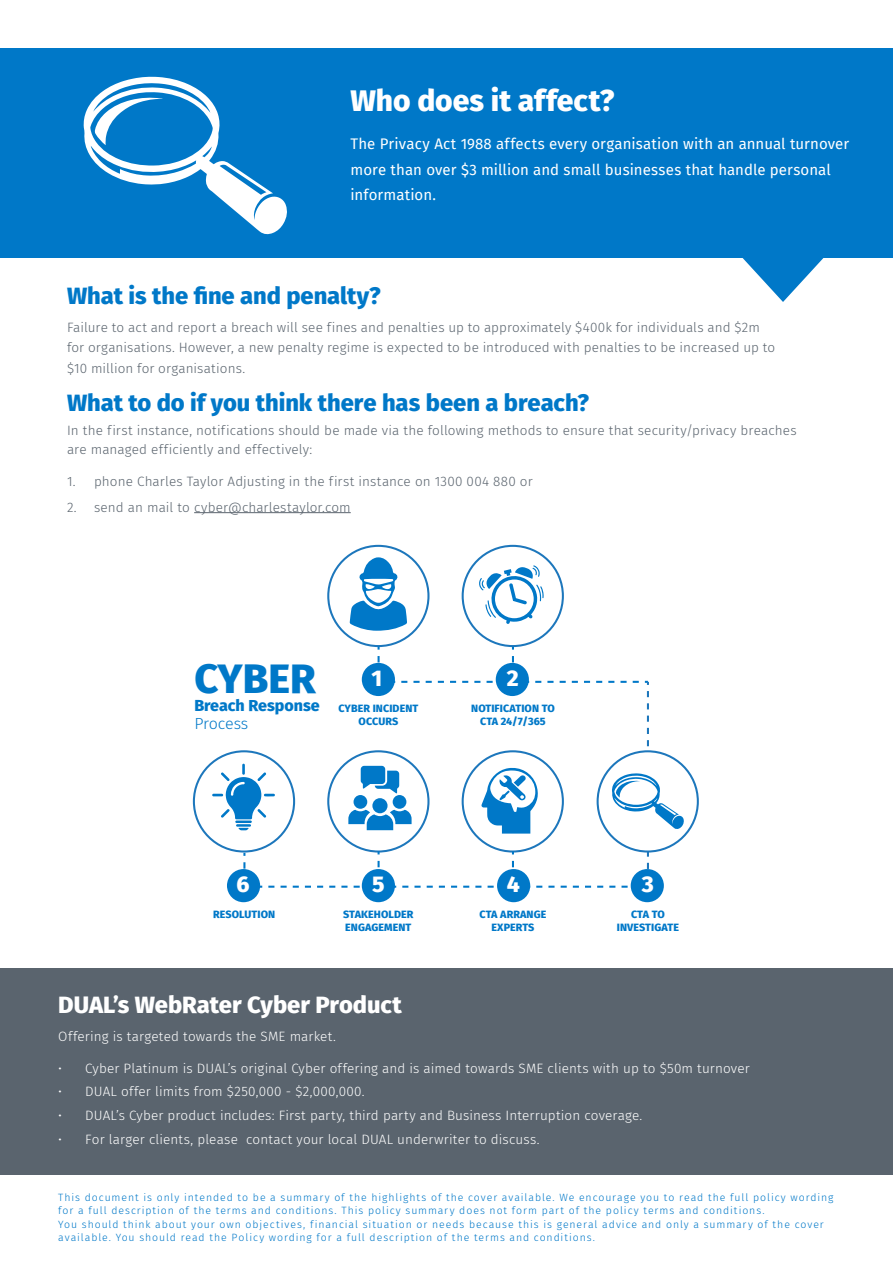
<style>
.page{position:relative;width:893px;height:1263px;background:#fff}
.page>*{position:absolute;margin:0;border:0;box-sizing:border-box;transform-origin:0 0}
.t1{font:800 41.4px "Fira Sans";color:#0078c8}
.Body_Text{font:800 30px "Fira Sans";letter-spacing:-.005em;color:#fff}
.t2{font:800 23.7px "Fira Sans";letter-spacing:-.005em;color:#0078c8}
.Body_Text-2{font:800 23.7px "Fira Sans";color:#fff}
.t3{font:800 22.8px "Fira Sans";color:#fff}
.t4{font:800 16.05px/18px "Fira Sans";color:#0078c8}
.Body{font:15px/25.5px "Fira Sans";letter-spacing:.005em;color:#fff}
._12_List_Body_Blue{font:300 13.5px/19.5px "Fira Sans";letter-spacing:.005em;color:#5a646e}
.Body-2{font:300 13.5px "Fira Sans";letter-spacing:.01em;color:#fff}
.Body-3{font:300 13.5px/19.5px "Fira Sans";letter-spacing:.01em;color:#5a646e}
.t5{font:800 10.65px/12.9px "Fira Sans";letter-spacing:.01em;color:#0078c8;text-align:center}
.t6{font:300 10.5px/13.5px "Fira Sans";letter-spacing:.085em;color:#0078c8}
.s1{font-weight:300}
</style>
<div class="page">
<div style="left:0;top:48px;width:893px;height:209px;background:#0078c8"></div>
<hr style="left:194px;top:512px;width:157px;height:1px;background:#5a646e">
<svg style="left:734px;top:257px;width:98px;height:45px"></svg>
<svg style="left:83px;top:76px;width:204px;height:159px"></svg>
<svg style="left:350px;top:557px;width:57px;height:74px"></svg>
<div style="left:327px;top:545px;width:102px;height:102px;border:2px solid #1d77bc;border-radius:50%"></div>
<svg style="left:378px;top:656px;width:2px;height:7px"></svg>
<svg style="left:395px;top:681px;width:244px;height:2px"></svg>
<div style="left:362px;top:663px;width:33px;height:33px;background:#0078c8;border-radius:50%"></div>
<div style="left:462px;top:545px;width:102px;height:102px;border:2px solid #1d77bc;border-radius:50%"></div>
<svg style="left:512px;top:656px;width:2px;height:7px"></svg>
<svg style="left:243px;top:862px;width:2px;height:7px"></svg>
<svg style="left:645px;top:681px;width:4px;height:4px"></svg>
<svg style="left:479px;top:565px;width:65px;height:59px"></svg>
<div style="left:496px;top:663px;width:33px;height:33px;background:#0078c8;border-radius:50%"></div>
<div style="left:327px;top:750px;width:102px;height:102px;border:2px solid #1d77bc;border-radius:50%"></div>
<svg style="left:378px;top:861px;width:2px;height:7px"></svg>
<svg style="left:260px;top:886px;width:368px;height:2px"></svg>
<div style="left:362px;top:869px;width:33px;height:33px;background:#0078c8;border-radius:50%"></div>
<div style="left:462px;top:750px;width:102px;height:102px;border:2px solid #1d77bc;border-radius:50%"></div>
<svg style="left:512px;top:861px;width:2px;height:7px"></svg>
<div style="left:497px;top:869px;width:33px;height:33px;background:#0078c8;border-radius:50%"></div>
<div style="left:193px;top:750px;width:102px;height:102px;border:2px solid #1d77bc;border-radius:50%"></div>
<div style="left:227px;top:869px;width:33px;height:33px;background:#0078c8;border-radius:50%"></div>
<div style="left:631px;top:869px;width:33px;height:33px;background:#0078c8;border-radius:50%"></div>
<svg style="left:481px;top:767px;width:57px;height:66px"></svg>
<svg style="left:212px;top:764px;width:63px;height:66px"></svg>
<div style="left:372px;top:798px;width:16px;height:15px;background:#0078c8;border-radius:50%"></div>
<div style="left:393px;top:795px;width:13px;height:14px;background:#0078c8;border-radius:50%"></div>
<div style="left:354px;top:795px;width:13px;height:14px;background:#0078c8;border-radius:50%"></div>
<svg style="left:348px;top:810px;width:64px;height:20px"></svg>
<svg style="left:361px;top:766px;width:38px;height:27px"></svg>
<svg style="left:612px;top:691px;width:72px;height:187px"></svg>
<div style="left:0;top:968px;width:893px;height:207px;background:#5a646e"></div>
<p class="Body_Text" style="left:350px;top:74px;width:266px">Who does it affect?</p>
<p class="Body" style="left:350px;top:131px;width:500px">The Privacy Act 1988 affects every organisation with an annual turnover more than over $3 million and small businesses that handle personal information.</p>
<p class="t2" style="left:67px;top:275px;width:315px">What is the fine and penalty?</p>
<p class="_12_List_Body_Blue" style="left:67px;top:318px;width:710px">Failure to act and report a breach will see fines and penalties up to approximately $400k for individuals and $2m for organisations. However, a new penalty regime is expected to be introduced with penalties to be increased up to</p>
<p class="_12_List_Body_Blue" style="left:67px;top:359px;width:180px">$10 million for organisations.</p>
<p class="t2" style="left:67px;top:382px;width:524px">What to do if you think there has been a breach?</p>
<p class="Body-3" style="left:67px;top:420px;width:731px">In the first instance, notifications should be made via the following methods to ensure that security/privacy breaches are managed efficiently and effectively:</p>
<p class="_12_List_Body_Blue" style="left:67px;top:471px;width:467px">1. phone Charles Taylor Adjusting in the first instance on 1300 004 880 or</p>
<p class="_12_List_Body_Blue" style="left:67px;top:497px;width:285px">2. send an mail to cyber@charlestaylor.com</p>
<p class="t1" style="left:194px;top:643px;width:123px">CYBER</p>
<p class="t4" style="left:194px;top:695px;width:127px">Breach Response<br><span class="s1">Process</span></p>
<p class="t3" style="left:371px;top:658px;width:12px">1</p>
<p class="t3" style="left:507px;top:658px;width:13px">2</p>
<p class="t5" style="left:338px;top:701px;width:82px">CYBER INCIDENT<br>OCCURS</p>
<p class="t5" style="left:471px;top:701px;width:85px">NOTIFICATION TO<br>CTA 24/7/365</p>
<p class="t3" style="left:237px;top:864px;width:15px">6</p>
<p class="t5" style="left:213px;top:907px;width:64px">RESOLUTION</p>
<p class="t3" style="left:372px;top:864px;width:14px">5</p>
<p class="t3" style="left:507px;top:864px;width:15px">4</p>
<p class="t5" style="left:343px;top:907px;width:72px;text-align:left">STAKEHOLDER<br>ENGAGEMENT</p>
<p class="t5" style="left:480px;top:907px;width:68px">CTA ARRANGE<br>EXPERTS</p>
<p class="t3" style="left:642px;top:864px;width:13px">3</p>
<p class="t5" style="left:617px;top:907px;width:64px">CTA TO<br>INVESTIGATE</p>
<p class="Body_Text-2" style="left:58px;top:984px;width:345px">DUAL’s WebRater Cyber Product</p>
<p class="Body-2" style="left:58px;top:1027px;width:279px">Offering is targeted towards the SME market.</p>
<p class="Body-2" style="left:58px;top:1058px;width:693px">• Cyber Platinum is DUAL’s original Cyber offering and is aimed towards SME clients with up to $50m turnover</p>
<p class="Body-2" style="left:58px;top:1082px;width:308px">• DUAL offer limits from $250,000 - $2,000,000.</p>
<p class="Body-2" style="left:58px;top:1106px;width:585px">• DUAL’s Cyber product includes: First party, third party and Business Interruption coverage.</p>
<p class="Body-2" style="left:58px;top:1130px;width:483px">• For larger clients, please contact your local DUAL underwriter to discuss.</p>
<p class="t6" style="left:58px;top:1190px;width:777px">This document is only intended to be a summary of the highlights of the cover available. We encourage you to read the full policy wording for a full description of the terms and conditions. This policy summary does not form part of the policy terms and conditions.</p>
<p class="t6" style="left:58px;top:1217px;width:767px">You should think about your own objectives, financial situation or needs because this is general advice and only a summary of the cover available. You should read the Policy wording for a full description of the terms and conditions.</p>
</div>
